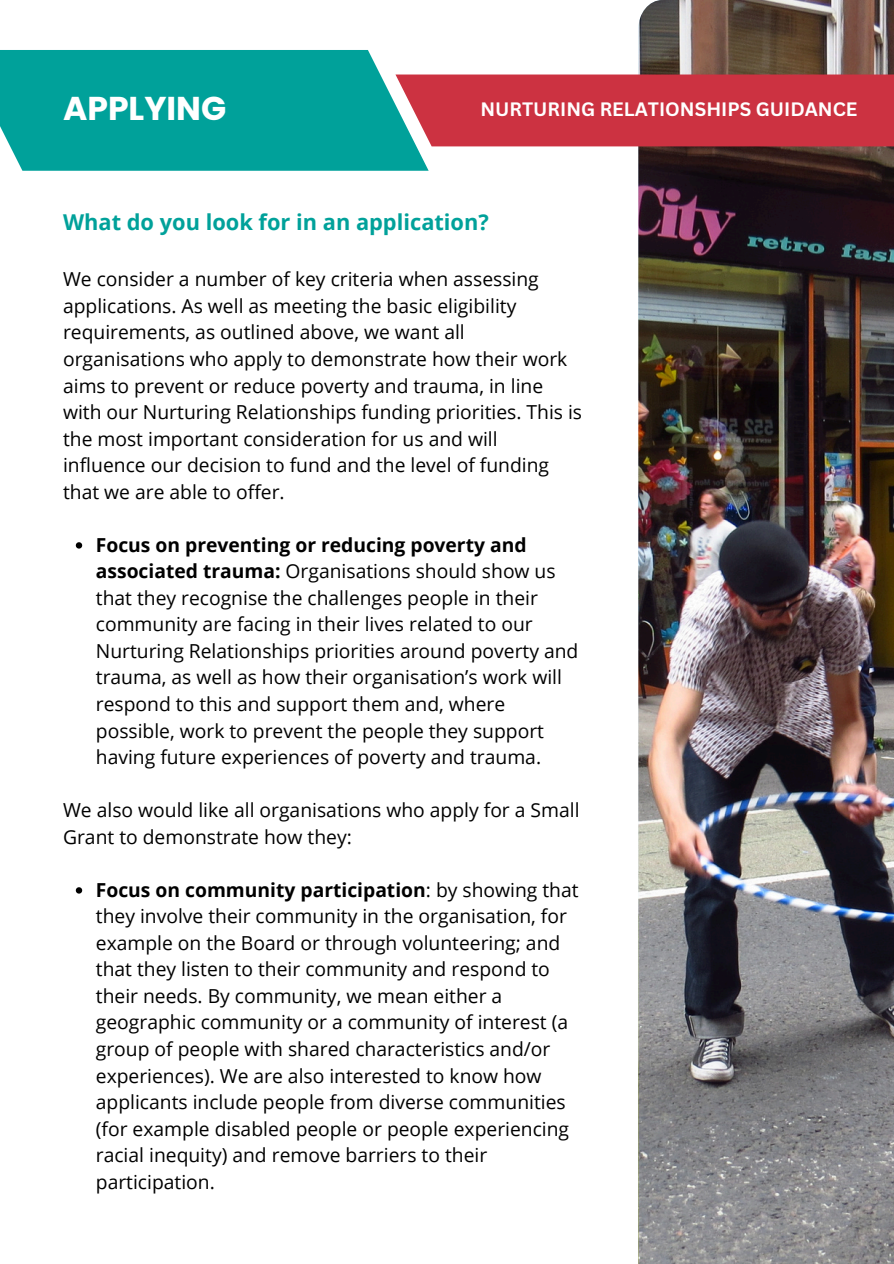
<style>
.page{position:relative;width:894px;height:1264px;background:#fff}
.page>*{position:absolute;margin:0;border:0;box-sizing:border-box;transform-origin:0 0}
.t1{font:700 33px "Poppins";color:#fff}
.t2{font:700 21.75px "Open Sans";color:#00a19a}
.t3{font:19.35px/26.5px "Open Sans";color:#000}
.t4{font:700 18.9px "Canva Sans";color:#fff}
.s1{font-weight:700}
</style>
<div class="page">
<img style="left:638px;top:0;width:255px;height:1263px">
<div style="left:428px;top:74px;width:465px;height:72px;background:#cc3241"></div>
<svg style="left:0;top:50px;width:428px;height:121px;background:#13a49e"></svg>
<svg style="left:76px;top:542px;width:6px;height:6px"></svg>
<svg style="left:76px;top:887px;width:6px;height:6px"></svg>
<p class="t1" style="left:63px;top:86px;width:165px">APPLYING</p>
<h1 class="t4" style="left:480px;top:96px;width:378px">NURTURING RELATIONSHIPS GUIDANCE</h1>
<h3 class="t2" style="left:63px;top:207px;width:427px">What do you look for in an application?</h3>
<h2 class="t3" style="left:63px;top:265px;width:520px">We consider a number of key criteria when assessing applications. As well as meeting the basic eligibility requirements, as outlined above, we want all organisations who apply to demonstrate how their work aims to prevent or reduce poverty and trauma, in line with our Nurturing Relationships funding priorities. This is the most important consideration for us and will influence our decision to fund and the level of funding that we are able to offer.</h2>
<p class="t3" style="left:96px;top:531px;width:484px"><span class="s1">Focus on preventing or reducing poverty and associated trauma:</span> Organisations should show us that they recognise the challenges people in their community are facing in their lives related to our Nurturing Relationships priorities around poverty and trauma, as well as how their organisation’s work will respond to this and support them and, where possible, work to prevent the people they support having future experiences of poverty and trauma.</p>
<p class="t3" style="left:63px;top:796px;width:518px">We also would like all organisations who apply for a Small<br>Grant to demonstrate how they:</p>
<p class="t3" style="left:96px;top:876px;width:484px"><span class="s1">Focus on community participation</span>: by showing that they involve their community in the organisation, for example on the Board or through volunteering; and that they listen to their community and respond to their needs. By community, we mean either a geographic community or a community of interest (a group of people with shared characteristics and/or experiences). We are also interested to know how applicants include people from diverse communities (for example disabled people or people experiencing racial inequity) and remove barriers to their participation.</p>
</div>
